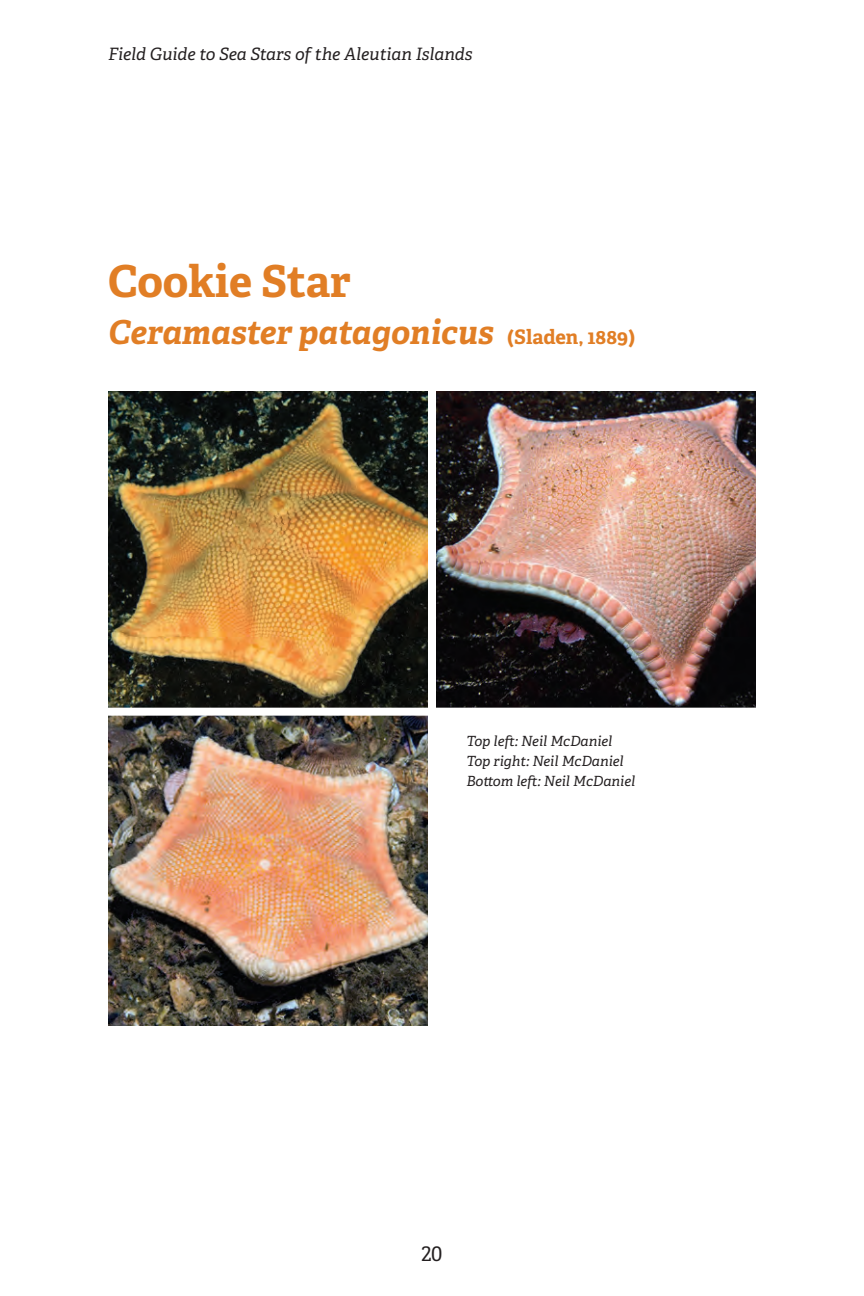
<style>
.page{position:relative;width:864px;height:1296px;background:#fff}
.page>*{position:absolute;margin:0;border:0;box-sizing:border-box;transform-origin:0 0}
.Valvatida_Common_Nam{font:700 44px "Adelle";color:#e17e25}
.Valvatida_Scientific{font:italic 700 33px "Adelle";color:#e17e25}
.t1{font:20px "Adelle";color:#231f20}
.t2{font:italic 17px "Adelle";color:#231f20}
.Photo_credit{font:italic 14px "Adelle";color:#231f20}
.s1{font-style:normal;font-size:20px}
</style>
<div class="page">
<img style="left:108px;top:392px;width:320px;height:316px">
<img style="left:436px;top:392px;width:320px;height:316px">
<img style="left:108px;top:716px;width:320px;height:310px">
<p class="t2" style="left:108px;top:42px;width:366px">Field Guide to Sea Stars of the Aleutian Islands</p>
<p class="Valvatida_Common_Nam" style="left:108px;top:250px;width:245px">Cookie Star</p>
<p class="Valvatida_Scientific" style="left:108px;top:308px;width:529px">Ceramaster patagonicus <span class="s1">(Sladen, 1889)</span></p>
<p class="Photo_credit" style="left:467px;top:730px;width:147px">Top left: Neil McDaniel</p>
<p class="Photo_credit" style="left:467px;top:750px;width:159px">Top right: Neil McDaniel</p>
<p class="Photo_credit" style="left:467px;top:770px;width:170px">Bottom left: Neil McDaniel</p>
<h3 class="t1" style="left:421px;top:1239px;width:23px">20</h3>
</div>
